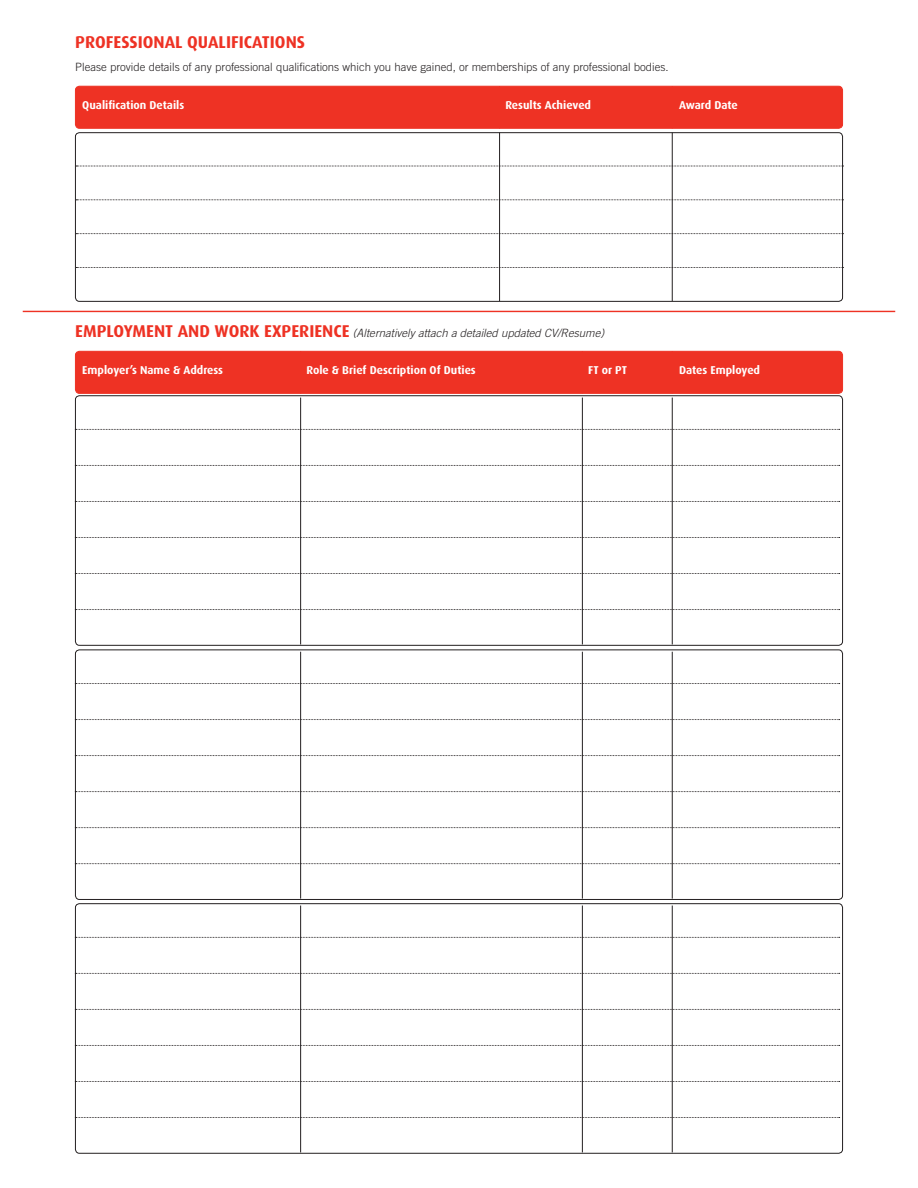
<style>
.page{position:relative;width:918px;height:1188px;background:#fff}
.page>*{position:absolute;margin:0;border:0;box-sizing:border-box;transform-origin:0 0}
.t1{font:700 17.1px "Dax";color:#ee3224}
.t2{font:700 11.4px "Dax";color:#fff}
.t3{font:300 11.4px "Trade Gothic LT Std";color:#231f20}
.t4{font:italic 300 11.4px "Trade Gothic LT Std";color:#231f20}
.s1{font-family:"Dax";font-weight:700;font-style:normal;font-size:17.1px;color:#ee3224}
</style>
<div class="page">
<div style="left:75px;top:86px;width:768px;height:42px;background:#ee3224;border-radius:4px"></div>
<div style="left:75px;top:86px;width:768px;height:42px;border:1px solid #ee3224;border-radius:4px"></div>
<hr style="left:499px;top:86px;width:1px;height:42px;background:#ee3224">
<hr style="left:672px;top:86px;width:1px;height:42px;background:#ee3224">
<div style="left:75px;top:132px;width:768px;height:170px;border:1px solid #231f20;border-radius:4px"></div>
<hr style="left:499px;top:133px;width:1px;height:168px;background:#231f20">
<hr style="left:672px;top:133px;width:1px;height:168px;background:#231f20">
<div style="left:75px;top:351px;width:768px;height:42px;background:#ee3224;border-radius:4px"></div>
<div style="left:75px;top:351px;width:768px;height:43px;border:1px solid #ee3224;border-radius:4px"></div>
<hr style="left:582px;top:351px;width:1px;height:42px;background:#ee3224">
<hr style="left:300px;top:351px;width:1px;height:42px;background:#ee3224">
<hr style="left:672px;top:351px;width:1px;height:42px;background:#ee3224">
<div style="left:75px;top:395px;width:768px;height:251px;border:1px solid #231f20;border-radius:4px"></div>
<hr style="left:582px;top:398px;width:1px;height:246px;background:#231f20">
<hr style="left:300px;top:398px;width:1px;height:246px;background:#231f20">
<hr style="left:672px;top:398px;width:1px;height:246px;background:#231f20">
<div style="left:75px;top:650px;width:768px;height:250px;border:1px solid #231f20;border-radius:4px"></div>
<hr style="left:582px;top:652px;width:1px;height:247px;background:#231f20">
<hr style="left:300px;top:652px;width:1px;height:247px;background:#231f20">
<hr style="left:672px;top:652px;width:1px;height:247px;background:#231f20">
<div style="left:75px;top:903px;width:768px;height:251px;border:1px solid #231f20;border-radius:4px"></div>
<hr style="left:582px;top:906px;width:1px;height:246px;background:#231f20">
<hr style="left:300px;top:906px;width:1px;height:246px;background:#231f20">
<hr style="left:672px;top:906px;width:1px;height:246px;background:#231f20">
<hr style="left:23px;top:311px;width:872px;height:1px;background:#ee3224">
<svg style="left:75px;top:429px;width:765px;height:1px"></svg>
<svg style="left:75px;top:683px;width:765px;height:1px"></svg>
<svg style="left:75px;top:937px;width:765px;height:1px"></svg>
<svg style="left:75px;top:501px;width:765px;height:1px"></svg>
<svg style="left:75px;top:755px;width:765px;height:1px"></svg>
<svg style="left:75px;top:1009px;width:765px;height:1px"></svg>
<svg style="left:75px;top:573px;width:765px;height:1px"></svg>
<svg style="left:75px;top:827px;width:765px;height:1px"></svg>
<svg style="left:75px;top:1081px;width:765px;height:1px"></svg>
<svg style="left:76px;top:166px;width:768px;height:1px"></svg>
<svg style="left:76px;top:199px;width:768px;height:1px"></svg>
<svg style="left:76px;top:233px;width:768px;height:1px"></svg>
<svg style="left:76px;top:267px;width:768px;height:1px"></svg>
<svg style="left:75px;top:465px;width:765px;height:1px"></svg>
<svg style="left:75px;top:719px;width:765px;height:1px"></svg>
<svg style="left:75px;top:973px;width:765px;height:1px"></svg>
<svg style="left:75px;top:537px;width:765px;height:1px"></svg>
<svg style="left:75px;top:791px;width:765px;height:1px"></svg>
<svg style="left:75px;top:1045px;width:765px;height:1px"></svg>
<svg style="left:75px;top:609px;width:765px;height:1px"></svg>
<svg style="left:75px;top:863px;width:765px;height:1px"></svg>
<svg style="left:75px;top:1117px;width:765px;height:1px"></svg>
<h1 class="t1" style="left:75px;top:34px;width:231px">PROFESSIONAL QUALIFICATIONS</h1>
<p class="t3" style="left:75px;top:63px;width:595px">Please provide details of any professional qualifications which you have gained, or memberships of any professional bodies.</p>
<p class="t2" style="left:82px;top:100px;width:104px">Qualification Details</p>
<p class="t2" style="left:505px;top:100px;width:87px">Results Achieved</p>
<p class="t2" style="left:679px;top:100px;width:60px">Award Date</p>
<p class="t4" style="left:75px;top:326px;width:531px"><span class="s1">EMPLOYMENT AND WORK EXPERIENCE</span> (Alternatively attach a detailed updated CV/Resume)</p>
<p class="t2" style="left:82px;top:365px;width:142px">Employer’s Name &amp; Address</p>
<p class="t2" style="left:306px;top:365px;width:171px">Role &amp; Brief Description Of Duties</p>
<p class="t2" style="left:588px;top:365px;width:40px">FT or PT</p>
<p class="t2" style="left:679px;top:365px;width:83px">Dates Employed</p>
</div>
